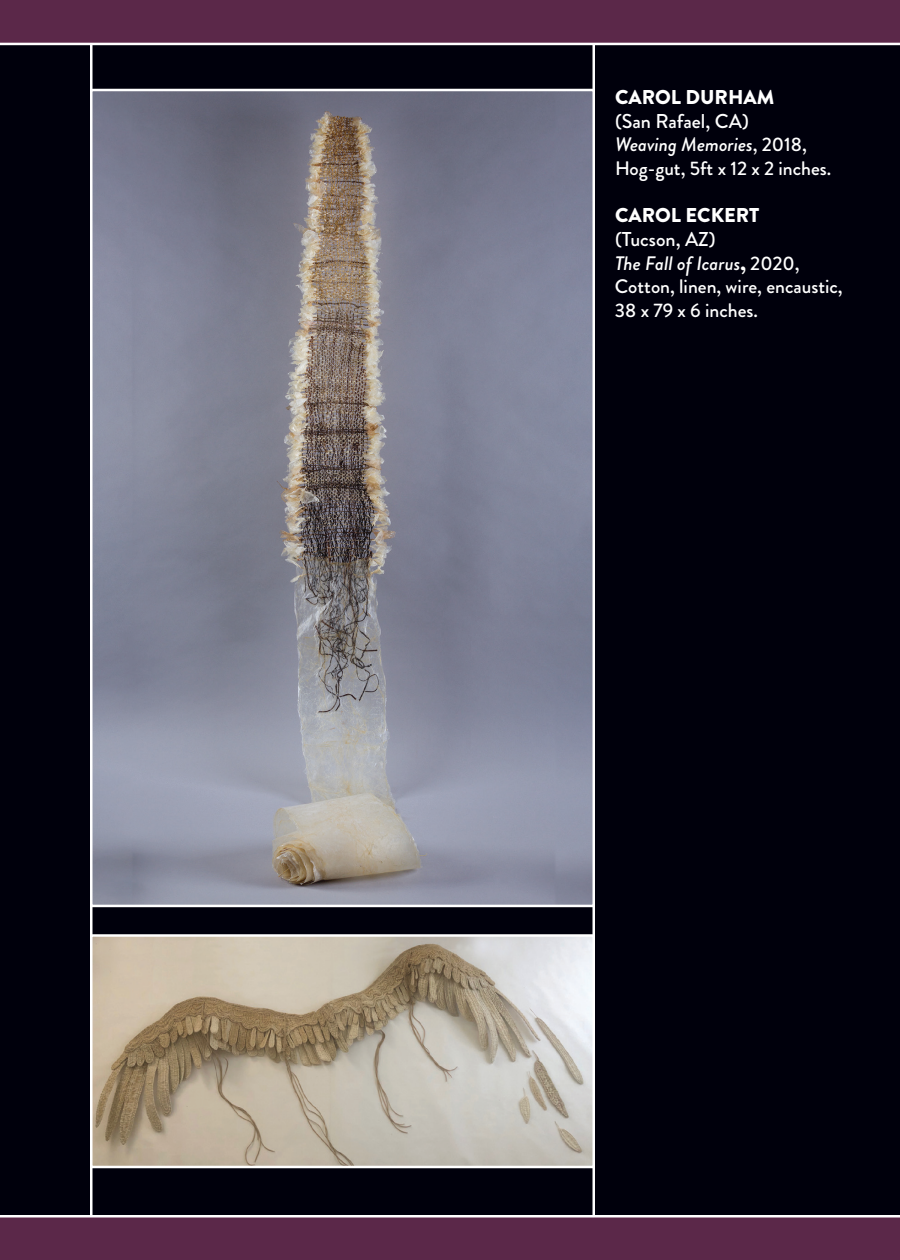
<style>
.page{position:relative;width:900px;height:1260px;background:#fff}
.page>*{position:absolute;margin:0;border:0;box-sizing:border-box;transform-origin:0 0}
.t1{font:500 20px "Brandon Grotesque";color:#fff}
.t2{font:900 20px "Brandon Grotesque";color:#fff}
.t3{font:500 19.5px/23.5px "Brandon Grotesque";color:#fff}
.s1{font-style:italic}
.s2{font-weight:900;font-size:20px}
</style>
<div class="page">
<div style="left:0;top:45px;width:900px;height:1174px;background:#00000c"></div>
<div style="left:0;top:0;width:900px;height:43px;background:#5b2849"></div>
<div style="left:0;top:1217px;width:900px;height:43px;background:#5b2849"></div>
<hr style="left:0;top:1215px;width:900px;height:3px;background:#fff">
<hr style="left:90px;top:45px;width:2px;height:1172px;background:#fff">
<hr style="left:592px;top:45px;width:3px;height:1172px;background:#fff">
<svg style="left:92px;top:933px;width:501px;height:236px;background:#b9af9f"></svg>
<svg style="left:92px;top:88px;width:501px;height:820px;background:#868694"></svg>
<p class="t2" style="left:615px;top:83px;width:161px">CAROL DURHAM</p>
<p class="t1" style="left:615px;top:107px;width:135px">(San Rafael, CA)</p>
<p class="t3" style="left:615px;top:133px;width:218px"><span class="s1">Weaving Memories</span>, 2018,<br>Hog-gut, 5ft x 12 x 2 inches.</p>
<p class="t2" style="left:615px;top:201px;width:146px">CAROL ECKERT</p>
<p class="t1" style="left:615px;top:225px;width:102px">(Tucson, AZ)</p>
<p class="t3" style="left:615px;top:252px;width:229px"><span class="s1">The Fall of Icarus</span><span class="s2">,</span> 2020,<br>Cotton, linen, wire, encaustic,<br>38 x 79 x 6 inches.</p>
</div>
